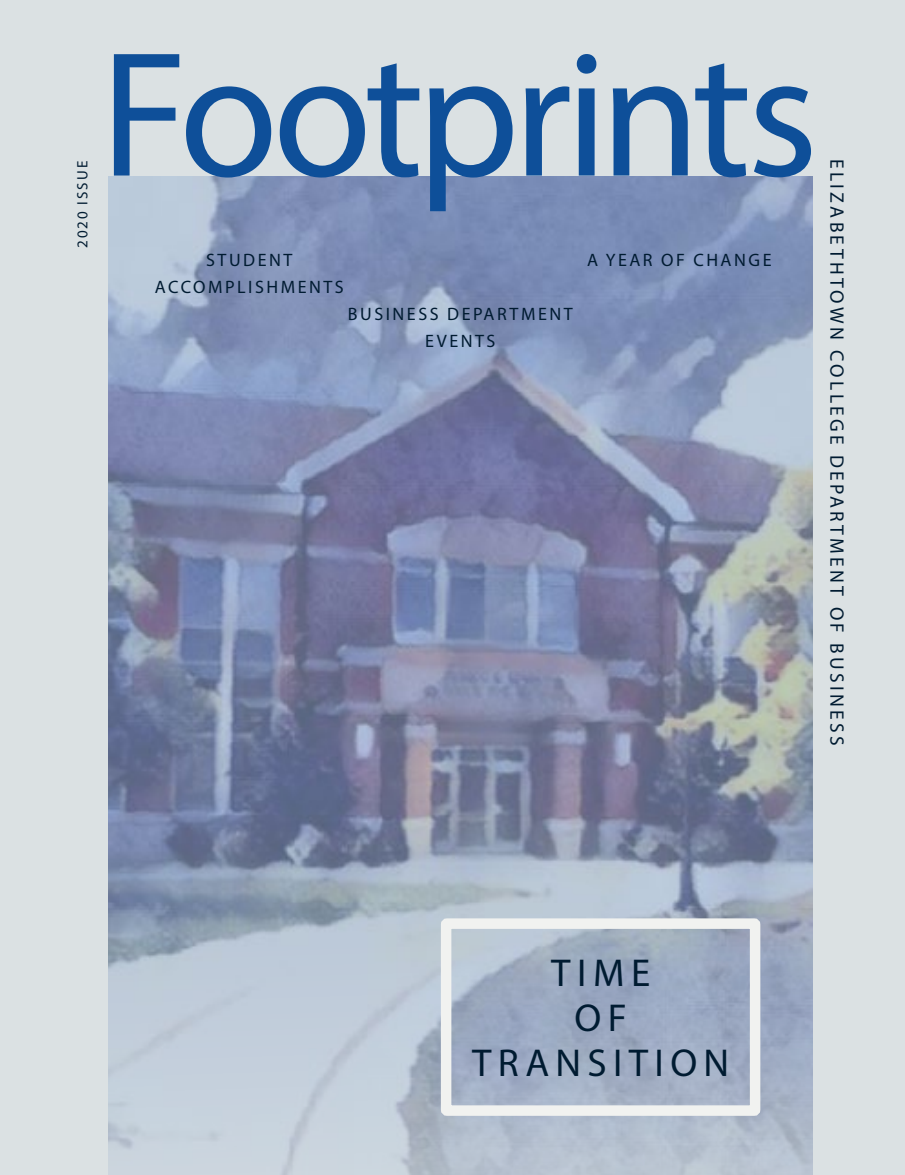
<style>
.page{position:relative;width:905px;height:1175px;background:#fff}
.page>*{position:absolute;margin:0;border:0;box-sizing:border-box;transform-origin:0 0}
.t1{font:180px "Myriad Pro";letter-spacing:-.04em;color:#0e4f99}
.t2{font:39px/45px "Myriad Pro";letter-spacing:.165em;color:#001b31;text-align:center}
.t3{font:19.5px "Myriad Pro";letter-spacing:.17em;color:#001b31}
.t4{font:18px/27px "Myriad Pro";letter-spacing:.14em;color:#001b31;text-align:center}
.t5{font:15px "Myriad Pro";letter-spacing:.14em;color:#001b31}
</style>
<div class="page">
<div style="left:0;top:0;width:904px;height:1174px;background:#dbe1e3"></div>
<img style="left:108px;top:177px;width:704px;height:997px">
<div style="left:441px;top:918px;width:319px;height:197px;border:10px solid #f1f2f0"></div>
<h1 class="t1" style="left:100px;top:4px;width:719px">Footprints</h1>
<p class="t5" style="left:73px;top:248px;width:88px;rotate:-90deg">2020 ISSUE</p>
<p class="t3" style="left:849px;top:159px;width:588px;rotate:90deg">ELIZABETHTOWN COLLEGE DEPARTMENT OF BUSINESS</p>
<p class="t4" style="left:155px;top:246px;width:190px">STUDENT<br>ACCOMPLISHMENTS</p>
<p class="t4" style="left:587px;top:246px;width:186px">A YEAR OF CHANGE</p>
<p class="t4" style="left:348px;top:300px;width:226px">BUSINESS DEPARTMENT<br>EVENTS</p>
<h2 class="t2" style="left:472px;top:949px;width:259px">TIME<br>OF<br>TRANSITION</h2>
</div>
